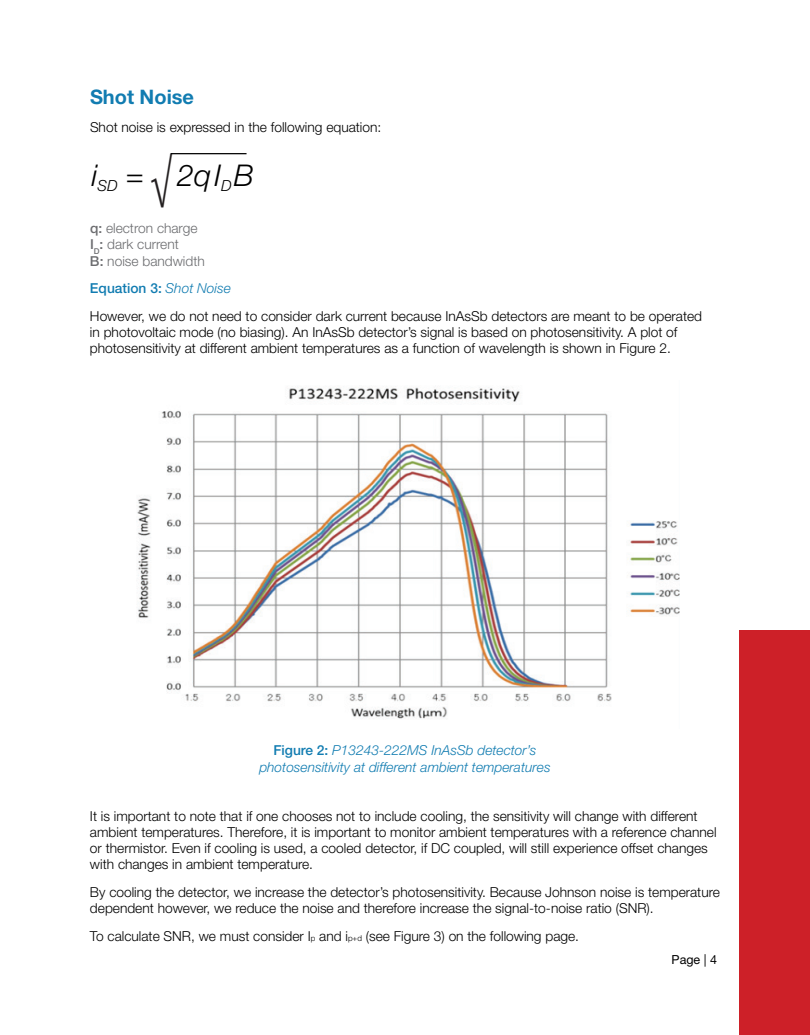
<style>
.page{position:relative;width:810px;height:1035px;background:#fff}
.page>*{position:absolute;margin:0;border:0;box-sizing:border-box;transform-origin:0 0}
.t1{font:italic 300 55.62px "Helvetica Neue LT Std";color:#231f20;scale:.72 1}
.t2{font:italic 300 30px "Helvetica Neue LT Std";color:#000}
.t3{font:700 20px "Helvetica Neue LT Std";color:#117cb1}
.t4{font:italic 300 15.25px "Helvetica Neue LT Std";color:#000}
.t5{font:300 13.75px/16.2px "Helvetica Neue LT Std";color:#000}
.t6{font:italic 300 13.75px/17.5px "Helvetica Neue LT Std";color:#117cb1;text-align:center}
.t7{font:300 13.75px/16.2px "Helvetica Neue LT Std";color:#6c6d70}
.t8{font:12.5px "Helvetica Neue LT Std";color:#000}
.s1{font-weight:500}
.s2{font-weight:500;color:#117cb1}
.s3{font-style:italic;color:#117cb1}
.s4{font-weight:500;font-style:normal}
.s5{font-size:8px}
</style>
<div class="page">
<img style="left:137px;top:387px;width:542px;height:332px">
<div style="left:740px;top:631px;width:70px;height:404px;background:#cd2028"></div>
<hr style="left:171px;top:153px;width:76px;height:1px;background:#000">
<h3 class="t3" style="left:90px;top:85px;width:106px">Shot Noise</h3>
<p class="t5" style="left:90px;top:118px;width:293px">Shot noise is expressed in the following equation:</p>
<h1 class="t1" style="left:147px;top:146px;width:37px">√</h1>
<p class="t4" style="left:221px;top:177px;width:34px">D<sup>B</sup></p>
<h2 class="t2" style="left:92px;top:158px;width:131px">i<sub>SD</sub> = 2q I</h2>
<p class="t7" style="left:90px;top:220px;width:116px"><span class="s1">q:</span> electron charge<br><span class="s1">I</span><sub>D</sub><span class="s1">:</span> dark current<br><span class="s1">B:</span> noise bandwidth</p>
<p class="t5" style="left:90px;top:274px;width:614px;line-height:27.5px"><span class="s2">Equation 3:</span> <span class="s3">Shot Noise<br></span>However, we do not need to consider dark current because InAsSb detectors are meant to be operated</p>
<p class="t5" style="left:90px;top:323px;width:589px">in photovoltaic mode (no biasing). An InAsSb detector’s signal is based on photosensitivity. A plot of photosensitivity at different ambient temperatures as a function of wavelength is shown in Figure 2.</p>
<p class="t6" style="left:259px;top:741px;width:293px"><span class="s4">Figure 2:</span> P13243-222MS InAsSb detector’s photosensitivity at different ambient temperatures</p>
<p class="t5" style="left:90px;top:807px;width:628px">It is important to note that if one chooses not to include cooling, the sensitivity will change with different ambient temperatures. Therefore, it is important to monitor ambient temperatures with a reference channel or thermistor. Even if cooling is used, a cooled detector, if DC coupled, will still experience offset changes with changes in ambient temperature.</p>
<p class="t5" style="left:90px;top:883px;width:631px">By cooling the detector, we increase the detector’s photosensitivity. Because Johnson noise is temperature dependent however, we reduce the noise and therefore increase the signal-to-noise ratio (SNR).</p>
<p class="t5" style="left:90px;top:927px;width:491px">To calculate SNR, we must consider I<span class="s5">p</span> and i<span class="s5">p+d</span> (see Figure 3) on the following page.</p>
<p class="t8" style="left:672px;top:952px;width:47px">Page | 4</p>
</div>
